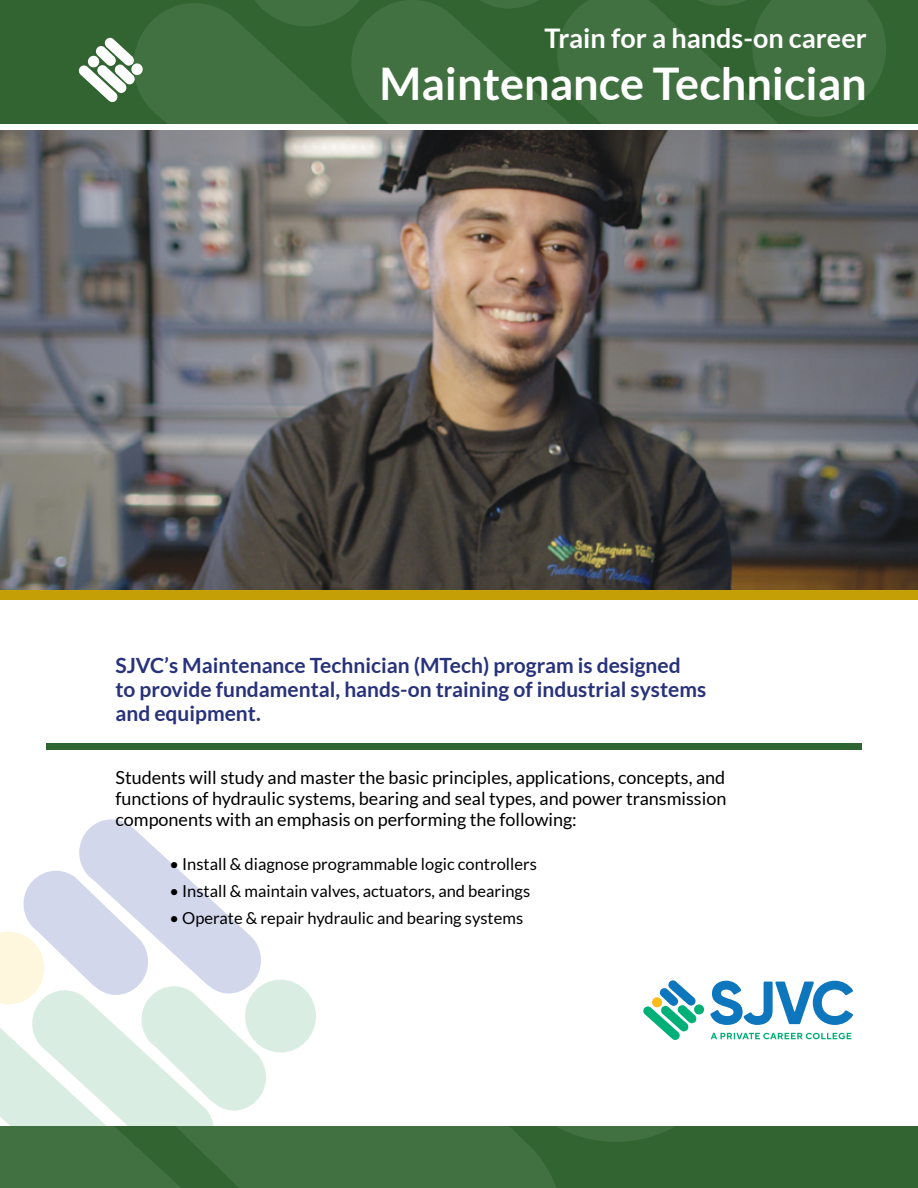
<style>
.page{position:relative;width:918px;height:1188px;background:#fff}
.page>*{position:absolute;margin:0;border:0;box-sizing:border-box;transform-origin:0 0}
.t1{font:700 45px "Lato";color:#fff}
.t2{font:700 27px "Lato";color:#fff}
.t3{font:700 21px "Lato";color:#27327b}
.t4{font:18px "Lato";color:#000}
.t5{font:16.5px "Lato";color:#000}
</style>
<div class="page">
<div style="left:0;top:0;width:918px;height:124px;background:#316431"></div>
<svg style="left:135px;top:3px;width:105px;height:121px;fill:#417041"></svg>
<svg style="left:240px;top:0;width:646px;height:124px"></svg>
<img style="left:0;top:130px;width:918px;height:460px">
<div style="left:0;top:590px;width:918px;height:10px;background:#c4a006"></div>
<svg style="left:79px;top:38px;width:56px;height:64px"></svg>
<div style="left:88px;top:56px;width:11px;height:11px;background:#fff;border-radius:50%"></div>
<div style="left:131px;top:63px;width:12px;height:12px;background:#fff;border-radius:50%"></div>
<div style="left:46px;top:744px;width:816px;height:6px;background:#2f6532"></div>
<div style="left:0;top:1127px;width:918px;height:61px;background:#316431"></div>
<svg style="left:0;top:819px;width:853px;height:369px"></svg>
<p class="t2" style="left:544px;top:22px;width:324px">Train for a hands-on career</p>
<p class="t1" style="left:380px;top:58px;width:489px">Maintenance Technician</p>
<p class="t3" style="left:115px;top:654px;width:567px">SJVC’s Maintenance Technician (MTech) program is designed</p>
<p class="t3" style="left:115px;top:678px;width:592px">to provide fundamental, hands-on training of industrial systems</p>
<p class="t3" style="left:115px;top:702px;width:147px">and equipment.</p>
<p class="t4" style="left:115px;top:768px;width:611px">Students will study and master the basic principles, applications, concepts, and</p>
<p class="t4" style="left:115px;top:789px;width:612px">functions of hydraulic systems, bearing and seal types, and power transmission</p>
<p class="t4" style="left:115px;top:810px;width:463px">components with an emphasis on performing the following:</p>
<p class="t5" style="left:169px;top:854px;width:369px">• Install &amp; diagnose programmable logic controllers</p>
<p class="t5" style="left:169px;top:881px;width:362px">• Install &amp; maintain valves, actuators, and bearings</p>
<p class="t5" style="left:169px;top:908px;width:355px">• Operate &amp; repair hydraulic and bearing systems</p>
</div>
